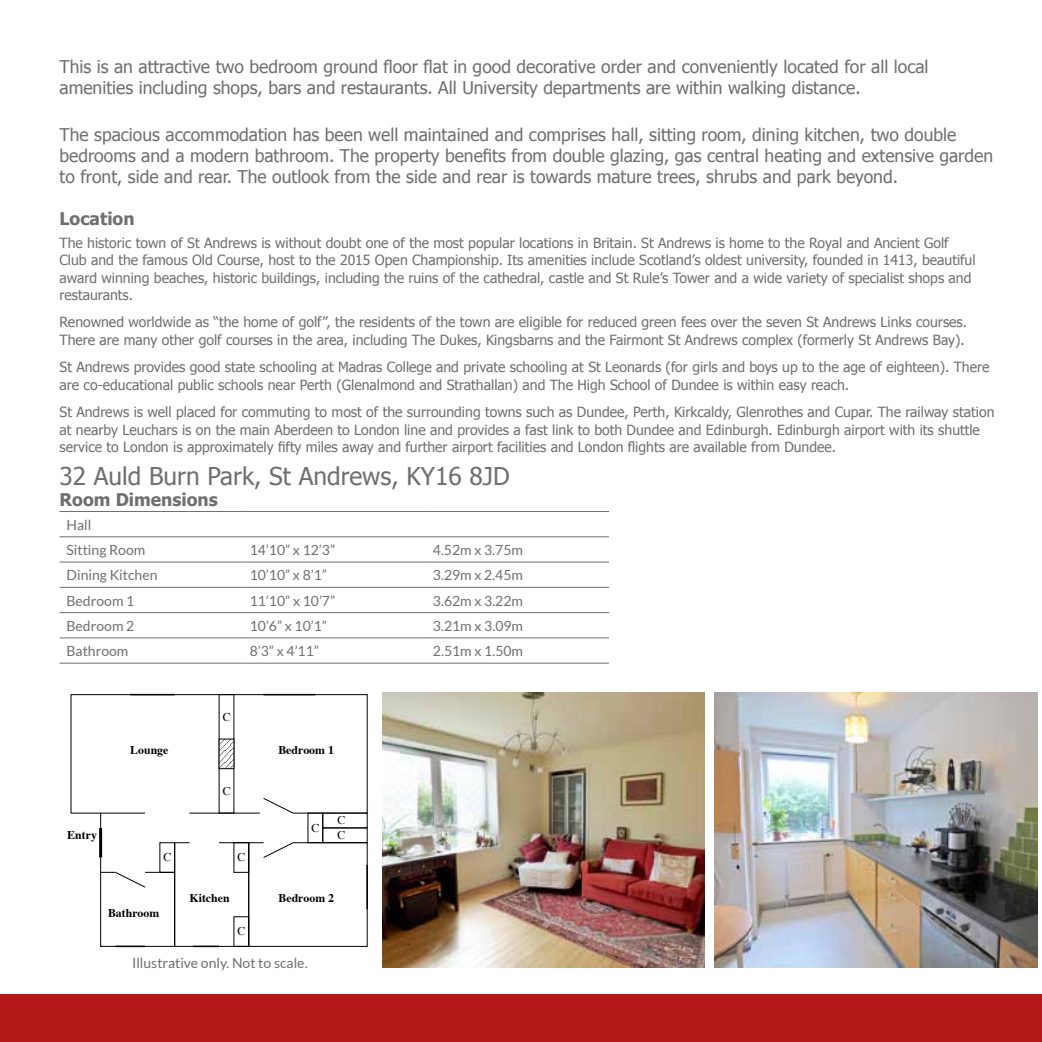
<style>
.page{position:relative;width:1042px;height:1042px;background:#fff}
.page>*{position:absolute;margin:0;border:0;box-sizing:border-box;transform-origin:0 0}
.t1{font:24.5px "Tahoma";color:#706f6f}
.t2{font:17.5px/21px "Tahoma";color:#706f6f}
.t3{font:700 17.5px "Tahoma";color:#706f6f}
.t4{font:14px/17.5px "Tahoma";color:#706f6f}
.t5{font:14px/25.2px "Lato";color:#706f6f}
.t6{font:700 11.9px "Times";color:#000}
.t7{font:11.9px/14.9px "Times";color:#000}
</style>
<div class="page">
<div style="left:0;top:995px;width:1042px;height:47px;background:#b11817"></div>
<svg style="left:66px;top:662px;width:323px;height:306px"></svg>
<hr style="left:263px;top:694px;width:52px;height:1px;background:#000">
<hr style="left:130px;top:694px;width:45px;height:1px;background:#000">
<hr style="left:115px;top:945px;width:30px;height:2px;background:#000">
<hr style="left:193px;top:945px;width:26px;height:2px;background:#000">
<hr style="left:366px;top:865px;width:2px;height:44px;background:#000">
<svg style="left:100px;top:813px;width:1px;height:15px"></svg>
<svg style="left:100px;top:857px;width:1px;height:15px"></svg>
<hr style="left:99px;top:828px;width:3px;height:29px;background:#000">
<div style="left:323px;top:813px;width:44px;height:15px;border:1px solid #000"></div>
<div style="left:323px;top:828px;width:44px;height:15px;border:1px solid #000"></div>
<div style="left:308px;top:813px;width:15px;height:30px;border:1px solid #000"></div>
<div style="left:160px;top:842px;width:15px;height:30px;border:1px solid #000"></div>
<img style="left:714px;top:692px;width:323px;height:275px">
<img style="left:382px;top:692px;width:322px;height:275px">
<hr style="left:60px;top:536px;width:183px;height:1px;background:#706f6f">
<hr style="left:243px;top:536px;width:183px;height:1px;background:#706f6f">
<hr style="left:426px;top:536px;width:183px;height:1px;background:#706f6f">
<hr style="left:60px;top:562px;width:183px;height:1px;background:#706f6f">
<hr style="left:243px;top:562px;width:183px;height:1px;background:#706f6f">
<hr style="left:426px;top:562px;width:183px;height:1px;background:#706f6f">
<hr style="left:60px;top:587px;width:183px;height:1px;background:#706f6f">
<hr style="left:243px;top:587px;width:183px;height:1px;background:#706f6f">
<hr style="left:426px;top:587px;width:183px;height:1px;background:#706f6f">
<hr style="left:60px;top:612px;width:183px;height:1px;background:#706f6f">
<hr style="left:243px;top:612px;width:183px;height:1px;background:#706f6f">
<hr style="left:426px;top:612px;width:183px;height:1px;background:#706f6f">
<hr style="left:60px;top:511px;width:183px;height:1px;background:#706f6f">
<hr style="left:243px;top:511px;width:183px;height:1px;background:#706f6f">
<hr style="left:426px;top:511px;width:183px;height:1px;background:#706f6f">
<hr style="left:60px;top:663px;width:183px;height:1px;background:#706f6f">
<hr style="left:243px;top:663px;width:183px;height:1px;background:#706f6f">
<hr style="left:426px;top:663px;width:183px;height:1px;background:#706f6f">
<hr style="left:60px;top:637px;width:183px;height:1px;background:#706f6f">
<hr style="left:243px;top:637px;width:183px;height:1px;background:#706f6f">
<hr style="left:426px;top:637px;width:183px;height:1px;background:#706f6f">
<p class="t2" style="left:60px;top:55px;width:870px">This is an attractive two bedroom ground floor flat in good decorative order and conveniently located for all local amenities including shops, bars and restaurants. All University departments are within walking distance.</p>
<p class="t2" style="left:60px;top:124px;width:935px">The spacious accommodation has been well maintained and comprises hall, sitting room, dining kitchen, two double bedrooms and a modern bathroom. The property benefits from double glazing, gas central heating and extensive garden to front, side and rear. The outlook from the side and rear is towards mature trees, shrubs and park beyond.</p>
<p class="t3" style="left:60px;top:207px;width:77px">Location</p>
<p class="t4" style="left:60px;top:233px;width:917px">The historic town of St Andrews is without doubt one of the most popular locations in Britain. St Andrews is home to the Royal and Ancient Golf Club and the famous Old Course, host to the 2015 Open Championship. Its amenities include Scotland’s oldest university, founded in 1413, beautiful award winning beaches, historic buildings, including the ruins of the cathedral, castle and St Rule’s Tower and a wide variety of specialist shops and restaurants.</p>
<p class="t4" style="left:60px;top:313px;width:909px">Renowned worldwide as “the home of golf”, the residents of the town are eligible for reduced green fees over the seven St Andrews Links courses.<br>There are many other golf courses in the area, including The Dukes, Kingsbarns and the Fairmont St Andrews complex (formerly St Andrews Bay).</p>
<p class="t4" style="left:60px;top:358px;width:931px">St Andrews provides good state schooling at Madras College and private schooling at St Leonards (for girls and boys up to the age of eighteen). There are co-educational public schools near Perth (Glenalmond and Strathallan) and The High School of Dundee is within easy reach.</p>
<p class="t4" style="left:60px;top:403px;width:936px">St Andrews is well placed for commuting to most of the surrounding towns such as Dundee, Perth, Kirkcaldy, Glenrothes and Cupar. The railway station at nearby Leuchars is on the main Aberdeen to London line and provides a fast link to both Dundee and Edinburgh. Edinburgh airport with its shuttle service to London is approximately fifty miles away and further airport facilities and London flights are available from Dundee.</p>
<h1 class="t1" style="left:60px;top:461px;width:452px">32 Auld Burn Park, St Andrews, KY16 8JD</h1>
<p class="t3" style="left:60px;top:488px;width:160px">Room Dimensions</p>
<p class="t5" style="left:67px;top:512px;width:80px">Hall<br>Sitting Room</p>
<p class="t5" style="left:250px;top:537px;width:87px">14’10” x 12’3”</p>
<p class="t5" style="left:433px;top:537px;width:92px">4.52m x 3.75m</p>
<p class="t5" style="left:67px;top:562px;width:92px">Dining Kitchen</p>
<p class="t5" style="left:250px;top:562px;width:79px">10’10” x 8’1”</p>
<p class="t5" style="left:433px;top:562px;width:92px">3.29m x 2.45m</p>
<p class="t5" style="left:67px;top:588px;width:69px">Bedroom 1</p>
<p class="t5" style="left:250px;top:588px;width:87px">11’10” x 10’7”</p>
<p class="t5" style="left:433px;top:588px;width:92px">3.62m x 3.22m</p>
<p class="t5" style="left:67px;top:613px;width:69px">Bedroom 2</p>
<p class="t5" style="left:250px;top:613px;width:79px">10’6” x 10’1”</p>
<p class="t5" style="left:433px;top:613px;width:92px">3.21m x 3.09m</p>
<p class="t5" style="left:67px;top:638px;width:63px">Bathroom</p>
<p class="t5" style="left:250px;top:638px;width:71px">8’3” x 4’11”</p>
<p class="t5" style="left:433px;top:638px;width:92px">2.51m x 1.50m</p>
<p class="t7" style="left:223px;top:708px;width:9px">C</p>
<p class="t6" style="left:130px;top:738px;width:40px">Lounge</p>
<p class="t6" style="left:278px;top:738px;width:57px">Bedroom 1</p>
<p class="t6" style="left:67px;top:823px;width:31px">Entry</p>
<p class="t7" style="left:164px;top:849px;width:9px">C</p>
<p class="t7" style="left:223px;top:782px;width:9px">C</p>
<p class="t7" style="left:238px;top:849px;width:9px">C</p>
<p class="t7" style="left:312px;top:819px;width:9px">C</p>
<p class="t7" style="left:338px;top:812px;width:9px">C<br>C</p>
<p class="t6" style="left:108px;top:901px;width:53px">Bathroom</p>
<p class="t6" style="left:189px;top:886px;width:42px">Kitchen</p>
<p class="t6" style="left:278px;top:886px;width:57px">Bedroom 2</p>
<p class="t7" style="left:238px;top:923px;width:9px">C</p>
<p class="t5" style="left:132px;top:950px;width:177px">Illustrative only. Not to scale.</p>
</div>
